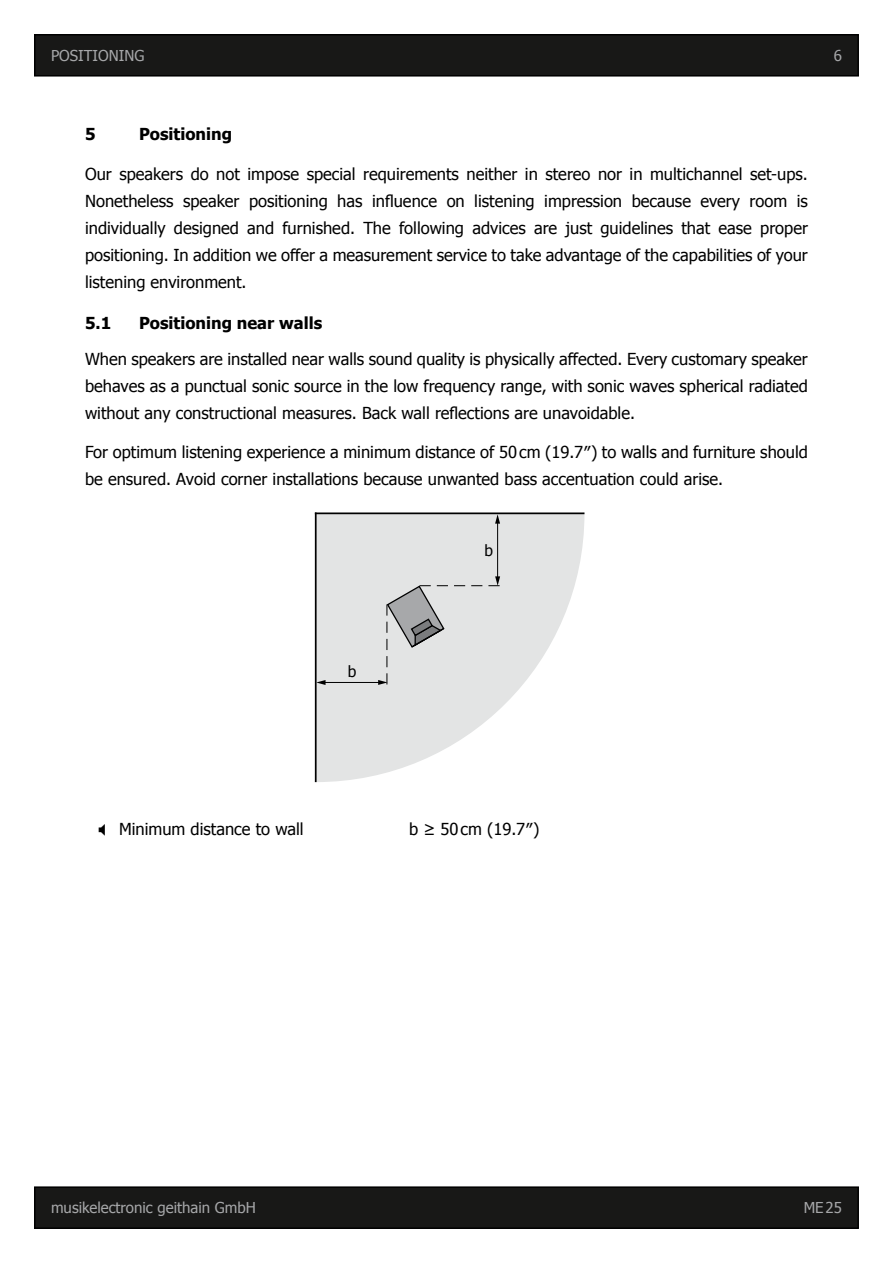
<style>
.page{position:relative;width:893px;height:1263px;background:#fff}
.page>*{position:absolute;margin:0;border:0;box-sizing:border-box;transform-origin:0 0}
.t1{font:16.5px/27px "Tahoma";color:#000;text-align:justify}
.t2{font:700 16.5px "Tahoma";color:#000}
.t3{font:15.45px "Tahoma";color:#000}
.t4{font:15px "Tahoma";color:#a6a7a9}
</style>
<div class="page">
<div style="left:35px;top:35px;width:823px;height:41px;background:#181817"></div>
<div style="left:34px;top:34px;width:825px;height:43px;border:2px solid #000"></div>
<div style="left:35px;top:1187px;width:823px;height:41px;background:#181817"></div>
<div style="left:34px;top:1186px;width:825px;height:43px;border:2px solid #000"></div>
<svg style="left:314px;top:512px;width:271px;height:271px"></svg>
<hr style="left:316px;top:512px;width:268px;height:2px;background:#000">
<hr style="left:315px;top:513px;width:2px;height:268px;background:#000">
<hr style="left:324px;top:682px;width:56px;height:1px;background:#000">
<svg style="left:316px;top:680px;width:10px;height:5px"></svg>
<hr style="left:497px;top:522px;width:1px;height:56px;background:#000">
<svg style="left:495px;top:514px;width:5px;height:10px"></svg>
<svg style="left:378px;top:576px;width:125px;height:112px;background:#d3d4d4"></svg>
<p class="t4" style="left:51px;top:46px;width:95px">POSITIONING</p>
<p class="t4" style="left:834px;top:45px;width:10px">6</p>
<p class="t2" style="left:85px;top:123px;width:12px">5</p>
<p class="t2" style="left:139px;top:123px;width:95px">Positioning</p>
<p class="t1" style="left:85px;top:160px;width:724px">Our speakers do not impose special requirements neither in stereo nor in multichannel set-ups.<br>Nonetheless speaker positioning has influence on listening impression because every room is individually designed and furnished. The following advices are just guidelines that ease proper positioning. In addition we offer a measurement service to take advantage of the capabilities of your listening environment.</p>
<p class="t2" style="left:85px;top:311px;width:28px">5.1</p>
<p class="t2" style="left:139px;top:311px;width:185px">Positioning near walls</p>
<p class="t1" style="left:85px;top:344px;width:724px">When speakers are installed near walls sound quality is physically affected. Every customary speaker behaves as a punctual sonic source in the low frequency range, with sonic waves spherical radiated without any constructional measures. Back wall reflections are unavoidable.</p>
<p class="t1" style="left:85px;top:438px;width:724px">For optimum listening experience a minimum distance of 50cm (19.7″) to walls and furniture should be ensured. Avoid corner installations because unwanted bass accentuation could arise.</p>
<p class="t3" style="left:348px;top:661px;width:10px">b</p>
<p class="t3" style="left:484px;top:540px;width:10px">b</p>
<p class="t1" style="left:119px;top:815px;width:186px">Minimum distance to wall</p>
<p class="t1" style="left:409px;top:815px;width:132px">b ≥ 50cm (19.7″)</p>
<p class="t4" style="left:51px;top:1198px;width:206px">musikelectronic geithain GmbH</p>
<p class="t4" style="left:804px;top:1198px;width:40px">ME25</p>
</div>
